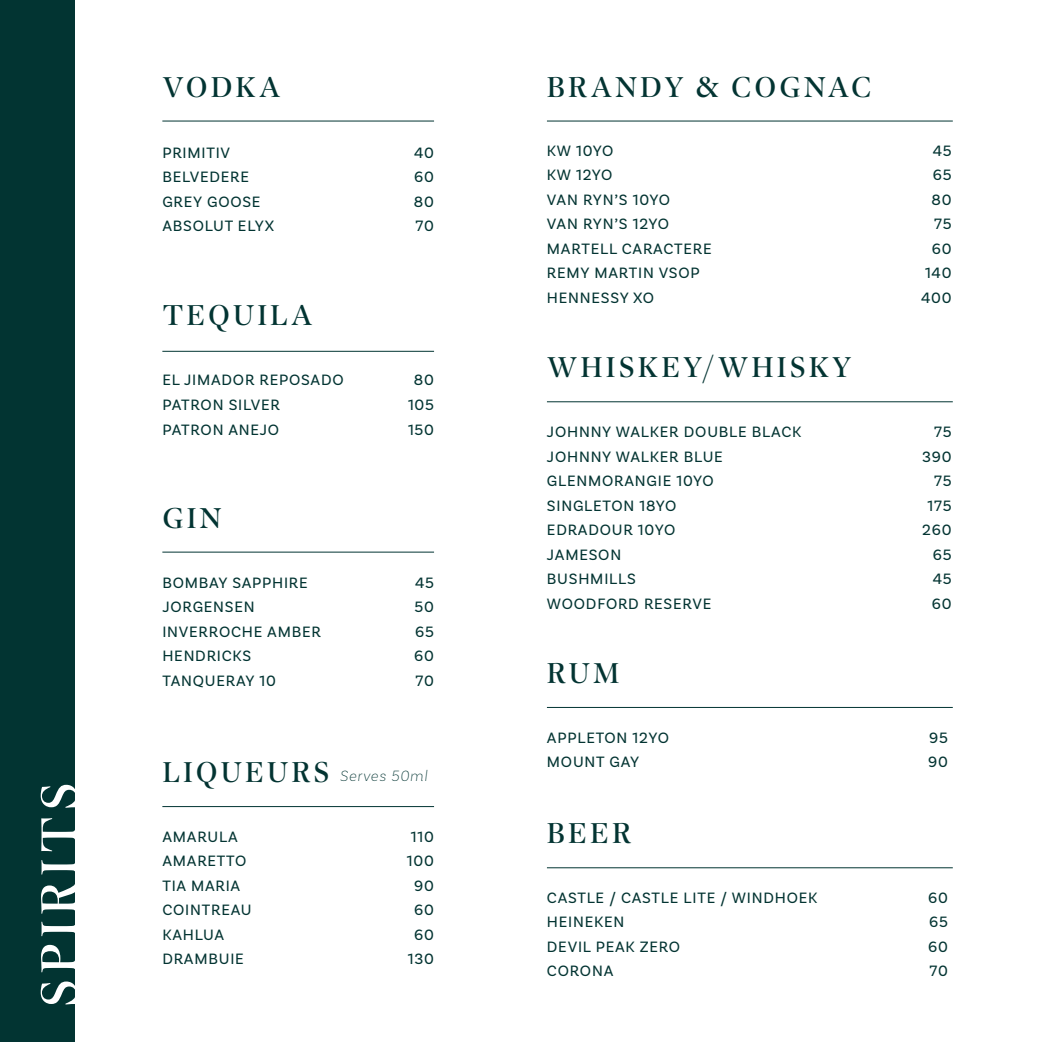
<style>
.page{position:relative;width:1042px;height:1042px;background:#fff}
.page>*{position:absolute;margin:0;border:0;box-sizing:border-box;transform-origin:0 0}
.t1{font:52.5px "Dejanire Headline";letter-spacing:.1em;color:#fff}
.t2{font:29.75px "Dejanire Headline";letter-spacing:.1em;color:#033432}
.t3{font:29.75px "Dejanire Headline";letter-spacing:.1em;color:#023432}
.t4{font:15.75px "Basic Sans";letter-spacing:.05em;color:#033432}
.t5{font:15.75px "Basic Sans";letter-spacing:.05em;color:#023432}
.t6{font:15.75px "Basic Sans";letter-spacing:.025em;color:#033432}
.t7{font:15.75px "Basic Sans";letter-spacing:.03em;color:#033432}
.t8{font:italic 200 15.75px "Basic Sans";letter-spacing:.05em;color:#023432}
</style>
<div class="page">
<div style="left:0;top:0;width:74px;height:1042px;background:#023432"></div>
<hr style="left:162px;top:121px;width:272px;height:1px;background:#023432">
<hr style="left:547px;top:121px;width:406px;height:1px;background:#023432">
<hr style="left:547px;top:401px;width:406px;height:1px;background:#023432">
<hr style="left:162px;top:351px;width:272px;height:1px;background:#023432">
<hr style="left:162px;top:552px;width:272px;height:1px;background:#023432">
<hr style="left:547px;top:867px;width:406px;height:1px;background:#023432">
<hr style="left:547px;top:707px;width:406px;height:1px;background:#023432">
<hr style="left:162px;top:806px;width:272px;height:1px;background:#023432">
<p class="t1" style="left:28px;top:1008px;width:227px;rotate:-90deg">SPIRITS</p>
<p class="t3" style="left:162px;top:69px;width:120px">VODKA</p>
<p class="t2" style="left:547px;top:69px;width:326px">BRANDY &amp; COGNAC</p>
<p class="t5" style="left:162px;top:143px;width:69px">PRIMITIV</p>
<p class="t5" style="left:162px;top:167px;width:88px">BELVEDERE</p>
<p class="t5" style="left:162px;top:192px;width:100px">GREY GOOSE</p>
<p class="t5" style="left:162px;top:216px;width:113px">ABSOLUT ELYX</p>
<p class="t3" style="left:162px;top:297px;width:152px">TEQUILA</p>
<p class="t5" style="left:162px;top:371px;width:183px">EL JIMADOR REPOSADO</p>
<p class="t5" style="left:162px;top:395px;width:119px">PATRON SILVER</p>
<p class="t5" style="left:162px;top:420px;width:118px">PATRON ANEJO</p>
<p class="t3" style="left:162px;top:500px;width:61px">GIN</p>
<p class="t5" style="left:162px;top:573px;width:147px">BOMBAY SAPPHIRE</p>
<p class="t5" style="left:162px;top:597px;width:94px">JORGENSEN</p>
<p class="t5" style="left:162px;top:622px;width:160px">INVERROCHE AMBER</p>
<p class="t5" style="left:162px;top:646px;width:90px">HENDRICKS</p>
<p class="t5" style="left:162px;top:671px;width:115px">TANQUERAY 10</p>
<p class="t5" style="left:414px;top:143px;width:21px">40</p>
<p class="t5" style="left:414px;top:167px;width:21px">60</p>
<p class="t5" style="left:414px;top:192px;width:22px">80</p>
<p class="t5" style="left:415px;top:216px;width:20px">70</p>
<p class="t5" style="left:414px;top:371px;width:22px">80</p>
<p class="t5" style="left:408px;top:395px;width:28px">105</p>
<p class="t5" style="left:408px;top:420px;width:28px">150</p>
<p class="t4" style="left:415px;top:573px;width:20px">45</p>
<p class="t4" style="left:415px;top:597px;width:21px">50</p>
<p class="t4" style="left:415px;top:622px;width:20px">65</p>
<p class="t4" style="left:414px;top:646px;width:21px">60</p>
<p class="t4" style="left:415px;top:671px;width:20px">70</p>
<p class="t2" style="left:162px;top:755px;width:169px">LIQUEURS</p>
<p class="t8" style="left:340px;top:767px;width:89px">Serves 50ml</p>
<p class="t4" style="left:162px;top:827px;width:77px">AMARULA</p>
<p class="t4" style="left:162px;top:851px;width:85px">AMARETTO</p>
<p class="t4" style="left:162px;top:876px;width:79px">TIA MARIA</p>
<p class="t4" style="left:162px;top:900px;width:91px">COINTREAU</p>
<p class="t4" style="left:162px;top:925px;width:63px">KAHLUA</p>
<p class="t4" style="left:162px;top:949px;width:83px">DRAMBUIE</p>
<p class="t4" style="left:411px;top:827px;width:25px">110</p>
<p class="t4" style="left:407px;top:851px;width:29px">100</p>
<p class="t4" style="left:414px;top:876px;width:21px">90</p>
<p class="t4" style="left:414px;top:900px;width:21px">60</p>
<p class="t4" style="left:414px;top:925px;width:21px">60</p>
<p class="t4" style="left:408px;top:949px;width:28px">130</p>
<p class="t4" style="left:547px;top:141px;width:68px">KW 10YO</p>
<p class="t4" style="left:547px;top:165px;width:67px">KW 12YO</p>
<p class="t6" style="left:547px;top:190px;width:125px">VAN RYN’S 10YO</p>
<p class="t7" style="left:547px;top:214px;width:124px">VAN RYN’S 12YO</p>
<p class="t4" style="left:547px;top:239px;width:166px">MARTELL CARACTERE</p>
<p class="t4" style="left:547px;top:263px;width:154px">REMY MARTIN VSOP</p>
<p class="t4" style="left:547px;top:288px;width:109px">HENNESSY XO</p>
<p class="t2" style="left:547px;top:350px;width:306px">WHISKEY/WHISKY</p>
<p class="t4" style="left:547px;top:423px;width:256px">JOHNNY WALKER DOUBLE BLACK</p>
<p class="t4" style="left:547px;top:447px;width:177px">JOHNNY WALKER BLUE</p>
<p class="t4" style="left:547px;top:472px;width:168px">GLENMORANGIE 10YO</p>
<p class="t4" style="left:547px;top:496px;width:131px">SINGLETON 18YO</p>
<p class="t4" style="left:547px;top:521px;width:130px">EDRADOUR 10YO</p>
<p class="t4" style="left:547px;top:545px;width:76px">JAMESON</p>
<p class="t4" style="left:547px;top:570px;width:90px">BUSHMILLS</p>
<p class="t4" style="left:547px;top:594px;width:166px">WOODFORD RESERVE</p>
<p class="t2" style="left:547px;top:656px;width:74px">RUM</p>
<p class="t4" style="left:547px;top:728px;width:124px">APPLETON 12YO</p>
<p class="t4" style="left:547px;top:753px;width:94px">MOUNT GAY</p>
<p class="t2" style="left:547px;top:816px;width:86px">BEER</p>
<p class="t4" style="left:547px;top:888px;width:272px">CASTLE / CASTLE LITE / WINDHOEK</p>
<p class="t4" style="left:547px;top:912px;width:79px">HEINEKEN</p>
<p class="t4" style="left:547px;top:937px;width:135px">DEVIL PEAK ZERO</p>
<p class="t4" style="left:547px;top:961px;width:68px">CORONA</p>
<p class="t4" style="left:932px;top:141px;width:20px">45</p>
<p class="t4" style="left:933px;top:165px;width:20px">65</p>
<p class="t4" style="left:931px;top:190px;width:22px">80</p>
<p class="t4" style="left:934px;top:214px;width:19px">75</p>
<p class="t4" style="left:932px;top:239px;width:21px">60</p>
<p class="t4" style="left:925px;top:263px;width:28px">140</p>
<p class="t4" style="left:921px;top:288px;width:32px">400</p>
<p class="t4" style="left:934px;top:423px;width:19px">75</p>
<p class="t4" style="left:922px;top:447px;width:31px">390</p>
<p class="t4" style="left:934px;top:472px;width:19px">75</p>
<p class="t4" style="left:927px;top:496px;width:26px">175</p>
<p class="t4" style="left:922px;top:521px;width:31px">260</p>
<p class="t4" style="left:933px;top:545px;width:20px">65</p>
<p class="t4" style="left:932px;top:570px;width:20px">45</p>
<p class="t4" style="left:932px;top:594px;width:21px">60</p>
<p class="t4" style="left:929px;top:728px;width:20px">95</p>
<p class="t4" style="left:928px;top:753px;width:21px">90</p>
<p class="t4" style="left:928px;top:888px;width:21px">60</p>
<p class="t4" style="left:929px;top:912px;width:20px">65</p>
<p class="t4" style="left:928px;top:937px;width:21px">60</p>
<p class="t4" style="left:929px;top:961px;width:20px">70</p>
</div>
